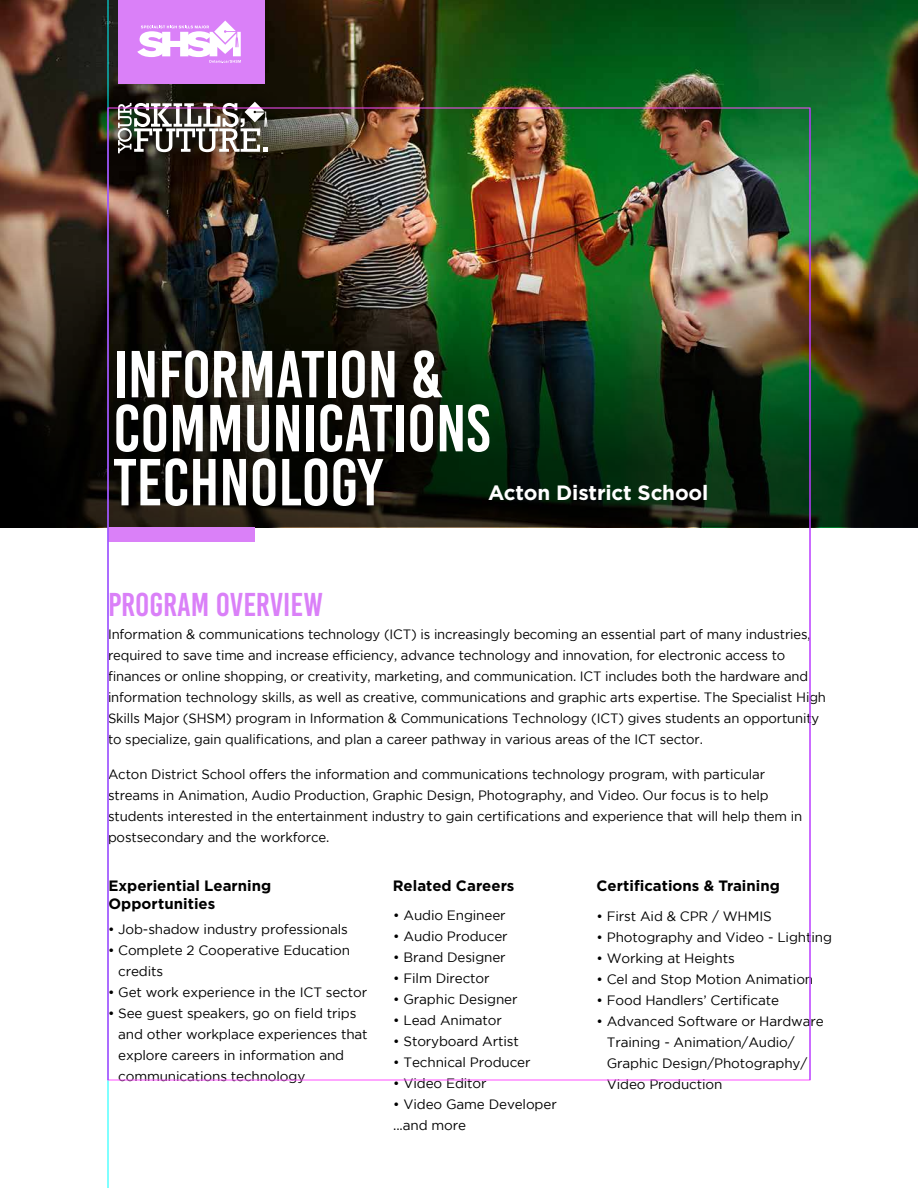
<style>
.page{position:relative;width:918px;height:1188px;background:#fff}
.page>*{position:absolute;margin:0;border:0;box-sizing:border-box;transform-origin:0 0}
.t1{font:66.3px/54px "Bebas Kai";color:#fff}
.t2{font:33px "Bebas Kai";color:#da80f8}
.t3{font:700 20.7px "Gotham";letter-spacing:-.01em;color:#fff}
.t4{font:700 15px/18px "Gotham";color:#000}
.t5{font:13.5px/21px "Gotham";letter-spacing:-.01em;color:#000}
</style>
<div class="page">
<img style="left:0;top:0;width:918px;height:1188px">
<hr style="left:108px;top:108px;width:1px;height:972px;background:#93f">
<hr style="left:810px;top:108px;width:1px;height:972px;background:#93f">
<h1 class="t1" style="left:113px;top:348px;width:378px">INFORMATION &amp;<br>COMMUNICATIONS<br>TECHNOLOGY</h1>
<h3 class="t3" style="left:488px;top:479px;width:222px">Acton District School</h3>
<h2 class="t2" style="left:108px;top:587px;width:216px">PROGRAM OVERVIEW</h2>
<p class="t5" style="left:108px;top:624px;width:719px">Information &amp; communications technology (ICT) is increasingly becoming an essential part of many industries, required to save time and increase efficiency, advance technology and innovation, for electronic access to finances or online shopping, or creativity, marketing, and communication. ICT includes both the hardware and information technology skills, as well as creative, communications and graphic arts expertise. The Specialist High Skills Major (SHSM) program in Information &amp; Communications Technology (ICT) gives students an opportunity to specialize, gain qualifications, and plan a career pathway in various areas of the ICT sector.</p>
<p class="t5" style="left:108px;top:763px;width:696px">Acton District School offers the information and communications technology program, with particular streams in Animation, Audio Production, Graphic Design, Photography, and Video. Our focus is to help students interested in the entertainment industry to gain certifications and experience that will help them in postsecondary and the workforce.</p>
<p class="t4" style="left:108px;top:877px;width:164px">Experiential Learning<br>Opportunities</p>
<p class="t4" style="left:393px;top:877px;width:123px">Related Careers</p>
<p class="t4" style="left:597px;top:877px;width:185px">Certifications &amp; Training</p>
<p class="t5" style="left:597px;top:905px;width:177px">• First Aid &amp; CPR / WHMIS</p>
<p class="t5" style="left:597px;top:926px;width:237px">• Photography and Video - Lighting</p>
<p class="t5" style="left:597px;top:947px;width:140px">• Working at Heights</p>
<p class="t5" style="left:597px;top:968px;width:218px">• Cel and Stop Motion Animation</p>
<p class="t5" style="left:597px;top:989px;width:184px">• Food Handlers’ Certificate</p>
<p class="t5" style="left:607px;top:1010px;width:218px;text-indent:-10px">• Advanced Software or Hardware<br>Training - Animation/Audio/<br>Graphic Design/Photography/<br>Video Production</p>
<p class="t5" style="left:393px;top:905px;width:114px">• Audio Engineer</p>
<p class="t5" style="left:393px;top:926px;width:116px">• Audio Producer</p>
<p class="t5" style="left:393px;top:947px;width:114px">• Brand Designer</p>
<p class="t5" style="left:393px;top:968px;width:98px">• Film Director</p>
<p class="t5" style="left:393px;top:989px;width:126px">• Graphic Designer</p>
<p class="t5" style="left:393px;top:1010px;width:110px">• Lead Animator</p>
<p class="t5" style="left:393px;top:1031px;width:127px">• Storyboard Artist</p>
<p class="t5" style="left:393px;top:1052px;width:139px">• Technical Producer</p>
<p class="t5" style="left:393px;top:1073px;width:95px">• Video Editor</p>
<p class="t5" style="left:393px;top:1094px;width:165px">• Video Game Developer ...and more</p>
<p class="t5" style="left:108px;top:918px;width:241px">• Job-shadow industry professionals</p>
<p class="t5" style="left:118px;top:939px;width:233px;text-indent:-10px">• Complete 2 Cooperative Education credits</p>
<p class="t5" style="left:108px;top:981px;width:261px">• Get work experience in the ICT sector</p>
<p class="t5" style="left:118px;top:1002px;width:251px;text-indent:-10px">• See guest speakers, go on field trips and other workplace experiences that explore careers in information and communications technology</p>
</div>
